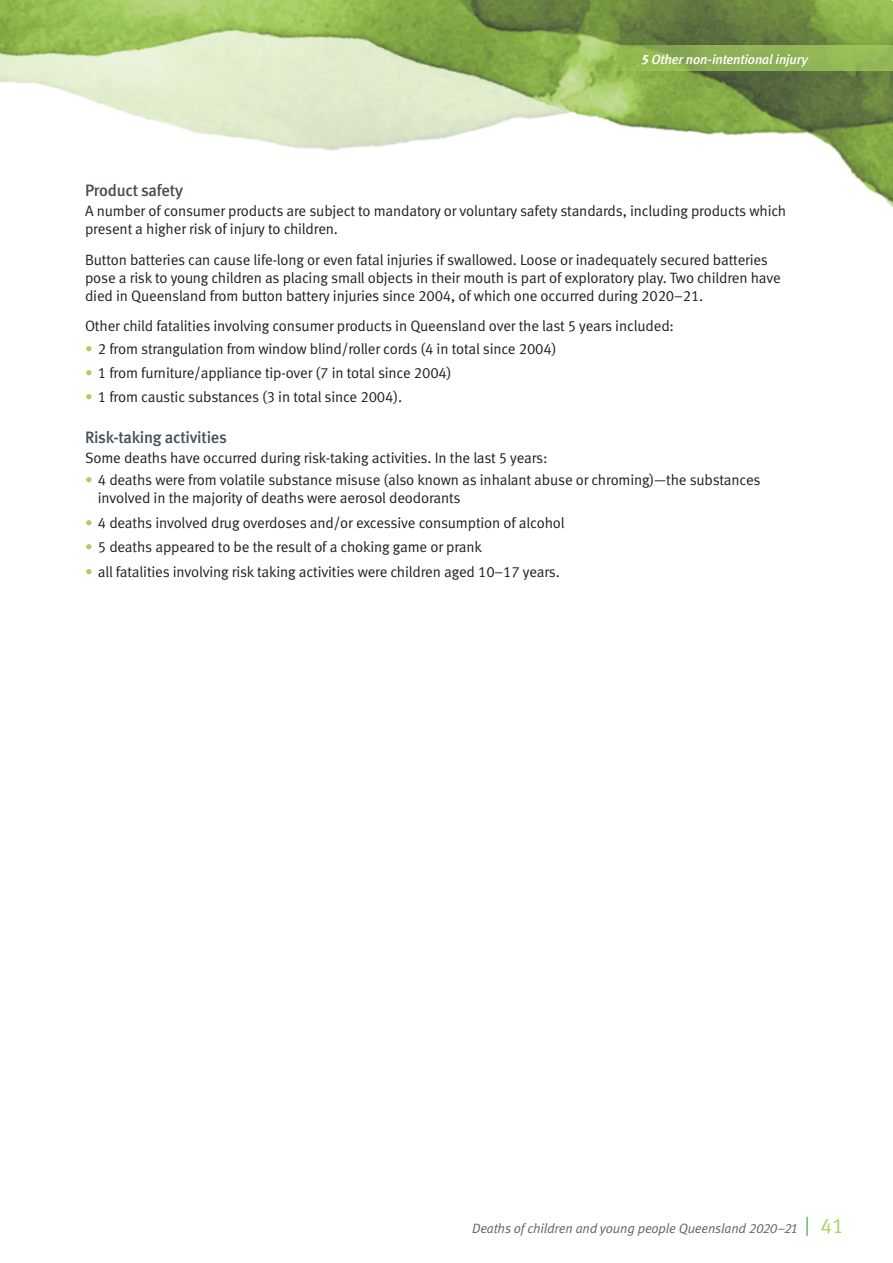
<style>
.page{position:relative;width:893px;height:1263px;background:#fff}
.page>*{position:absolute;margin:0;border:0;box-sizing:border-box;transform-origin:0 0}
.Heading_3{font:16.5px "Meta Medium LF";letter-spacing:-.015em;color:#465059}
.BODY{font:15px/18px "Meta Normal LF";letter-spacing:-.01em;color:#231f20}
.BODY_BEFORE{font:15px "Meta Normal LF";letter-spacing:-.01em;color:#231f20}
.t1{font:italic 13.5px "Meta Normal LF";letter-spacing:-.01em;color:#636366}
.t2{font:italic 13.5px "Meta Medium LF";letter-spacing:-.01em;color:#fff}
.s1{font-family:"Meta Bold LF"}
.s2{color:#a8d161}
.s3{font-style:normal;font-size:21px;color:#a8d161}
</style>
<div class="page">
<img style="left:1px;top:0;width:892px;height:207px">
<img style="left:0;top:0;width:1px;height:83px">
<svg style="left:536px;top:46px;width:357px;height:25px;background:#92b655"></svg>
<svg style="left:806px;top:1217px;width:2px;height:19px"></svg>
<p class="t2" style="left:641px;top:51px;width:169px"><span class="s1">5</span> Other non-intentional injury</p>
<h3 class="Heading_3" style="left:85px;top:180px;width:99px">Product safety</h3>
<p class="BODY" style="left:85px;top:201px;width:703px">A number of consumer products are subject to mandatory or voluntary safety standards, including products which present a higher risk of injury to children.</p>
<p class="BODY" style="left:85px;top:250px;width:697px">Button batteries can cause life-long or even fatal injuries if swallowed. Loose or inadequately secured batteries pose a risk to young children as placing small objects in their mouth is part of exploratory play. Two children have died in Queensland from button battery injuries since 2004, of which one occurred during 2020–21.</p>
<p class="BODY_BEFORE" style="left:85px;top:317px;width:590px">Other child fatalities involving consumer products in Queensland over the last 5 years included:</p>
<p class="BODY" style="left:85px;top:339px;width:473px"><span class="s2">•</span> 2 from strangulation from window blind/roller cords (4 in total since 2004)</p>
<p class="BODY" style="left:85px;top:363px;width:368px"><span class="s2">•</span> 1 from furniture/appliance tip-over (7 in total since 2004)</p>
<p class="BODY" style="left:85px;top:388px;width:319px"><span class="s2">•</span> 1 from caustic substances (3 in total since 2004).</p>
<h3 class="Heading_3" style="left:85px;top:428px;width:143px">Risk-taking activities</h3>
<p class="BODY_BEFORE" style="left:85px;top:449px;width:464px">Some deaths have occurred during risk-taking activities. In the last 5 years:</p>
<p class="BODY" style="left:98px;top:471px;width:664px;text-indent:-13px"><span class="s2">•</span> 4 deaths were from volatile substance misuse (also known as inhalant abuse or chroming)—the substances involved in the majority of deaths were aerosol deodorants</p>
<p class="BODY" style="left:85px;top:513px;width:481px"><span class="s2">•</span> 4 deaths involved drug overdoses and/or excessive consumption of alcohol</p>
<p class="BODY" style="left:85px;top:538px;width:399px"><span class="s2">•</span> 5 deaths appeared to be the result of a choking game or prank</p>
<p class="BODY" style="left:85px;top:562px;width:476px"><span class="s2">•</span> all fatalities involving risk taking activities were children aged 10–17 years.</p>
<p class="t1" style="left:472px;top:1221px;width:373px">Deaths of children and young people Queensland 2020–21 <span class="s3">41</span></p>
</div>
